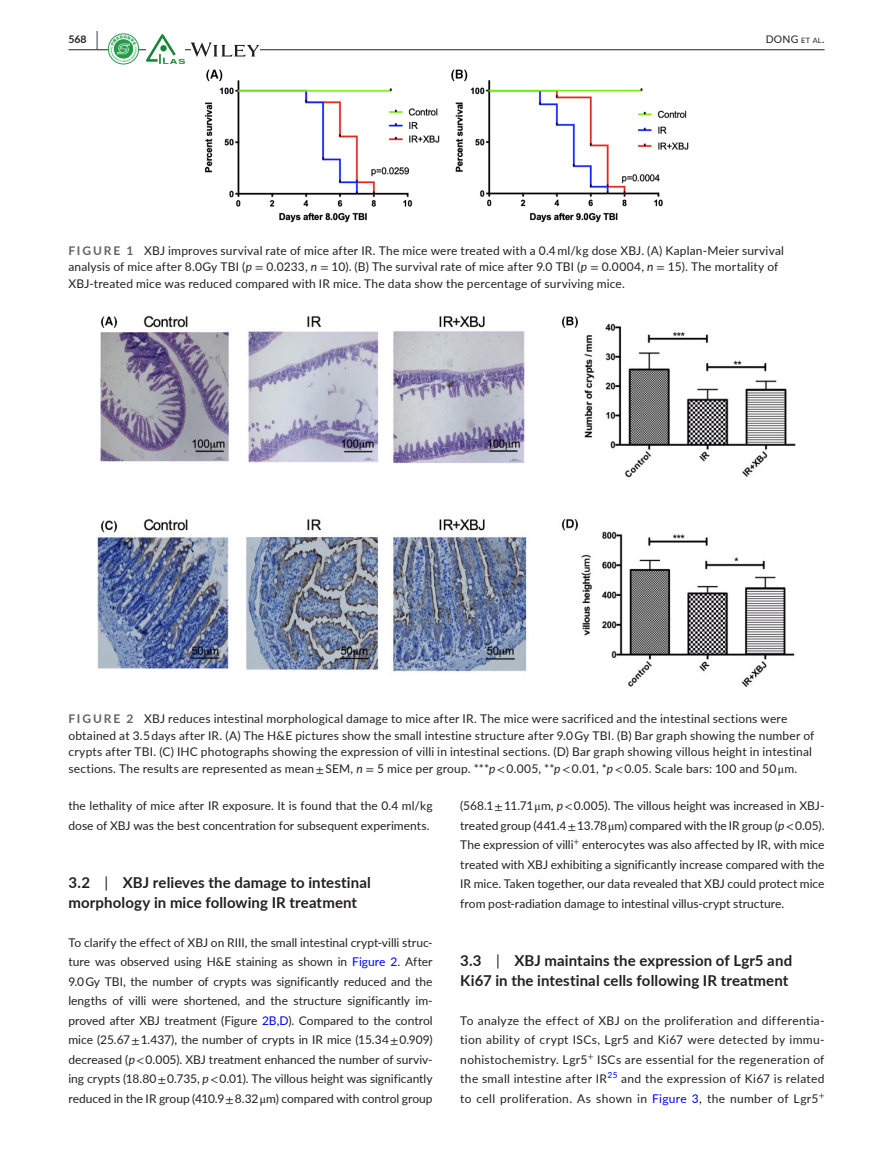
<style>
.page{position:relative;width:893px;height:1174px;background:#fff}
.page>*{position:absolute;margin:0;border:0;box-sizing:border-box;transform-origin:0 0}
.t1{font:700 15px/19.5px "Lato";letter-spacing:.005em;color:#231f20}
.t2{font:12px/19.5px "Lato";letter-spacing:.01em;color:#231f20;text-align:justify}
.t3{font:10.5px "Lato";color:#231f20}
.t4{font:700 10.5px "Lato";color:#231f20}
.t5{font:8.4px "STIX";color:#231f20}
.s1{font-size:19.5px}
.s2{font-size:7.35px}
.s3{font-weight:700;color:#636366}
.s4{font-style:italic}
.s5{font-family:"STIX"}
.s6{font-weight:400}
.s7{color:#00f}
</style>
<div class="page">
<hr style="left:68px;top:49px;width:756px;height:1px;background:#231f20">
<svg style="left:191px;top:42px;width:68px;height:15px"></svg>
<img style="left:146px;top:34px;width:38px;height:30px">
<svg style="left:108px;top:34px;width:31px;height:30px"></svg>
<div style="left:108px;top:34px;width:31px;height:30px;border:1px solid #239b49;border-radius:50%"></div>
<svg style="left:110px;top:35px;width:27px;height:27px"></svg>
<img style="left:204px;top:69px;width:484px;height:153px">
<img style="left:97px;top:315px;width:699px;height:373px">
<p class="t4" style="left:68px;top:31px;width:31px">568 <span class="s1">|</span></p>
<p class="t3" style="left:766px;top:31px;width:60px">DONG <span class="s2">et al</span>.</p>
<p class="t2" style="left:68px;top:242px;width:717px;line-height:16.5px;text-align:left"><span class="s3">FIGURE 1</span> XBJ improves survival rate of mice after IR. The mice were treated with a 0.4 ml/kg dose XBJ. (A) Kaplan-Meier survival analysis of mice after 8.0Gy TBI (<span class="s4">p</span> <span class="s5">=</span> 0.0233, <span class="s4">n</span> <span class="s5">=</span> 10). (B) The survival rate of mice after 9.0 TBI (<span class="s4">p</span> <span class="s5">=</span> 0.0004, <span class="s4">n</span> <span class="s5">=</span> 15). The mortality of<br>XBJ-treated mice was reduced compared with IR mice. The data show the percentage of surviving mice.</p>
<p class="t2" style="left:68px;top:710px;width:747px;line-height:16.5px;text-align:left"><span class="s3">FIGURE 2</span> XBJ reduces intestinal morphological damage to mice after IR. The mice were sacrificed and the intestinal sections were obtained at 3.5 days after IR. (A) The H&amp;E pictures show the small intestine structure after 9.0 Gy TBI. (B) Bar graph showing the number of crypts after TBI. (C) IHC photographs showing the expression of villi in intestinal sections. (D) Bar graph showing villous height in intestinal sections. The results are represented as mean <span class="s5">±</span> SEM, <span class="s4">n</span> <span class="s5">=</span> 5 mice per group. ***<span class="s4">p</span><span class="s5">&lt;</span> 0.005, **<span class="s4">p</span><span class="s5">&lt;</span> 0.01, *<span class="s4">p</span><span class="s5">&lt;</span> 0.05. Scale bars: 100 and 50 <span class="s5">μ</span>m.</p>
<p class="t2" style="left:68px;top:795px;width:366px">the lethality of mice after IR exposure. It is found that the 0.4 ml/kg dose of XBJ was the best concentration for subsequent experiments.</p>
<p class="t1" style="left:68px;top:872px;width:304px">3.2 <span class="s6">|</span> XBJ relieves the damage to intestinal morphology in mice following IR treatment</p>
<p class="t2" style="left:68px;top:932px;width:366px">To clarify the effect of XBJ on RIII, the small intestinal crypt-villi struc&shy;ture was observed using H&amp;E staining as shown in <span class="s7">Figure 2</span>. After 9.0 Gy TBI, the number of crypts was significantly reduced and the lengths of villi were shortened, and the structure significantly im&shy;proved after XBJ treatment (Figure <span class="s7">2B,D</span>). Compared to the control mice (25.67 <span class="s5">±</span> 1.437), the number of crypts in IR mice (15.34 <span class="s5">±</span> 0.909) decreased (<span class="s4">p</span><span class="s5">&lt;</span> 0.005). XBJ treatment enhanced the number of surviv&shy;ing crypts (18.80 <span class="s5">±</span> 0.735, <span class="s4">p</span><span class="s5">&lt;</span> 0.01). The villous height was significantly reduced in the IR group (410.9 <span class="s5">±</span> 8.32 <span class="s5">μ</span>m) compared with control group</p>
<p class="t2" style="left:460px;top:795px;width:366px">(568.1 <span class="s5">±</span> 11.71 <span class="s5">μ</span>m, <span class="s4">p</span><span class="s5">&lt;</span> 0.005). The villous height was increased in XBJ&shy;treated group (441.4 <span class="s5">±</span> 13.78 <span class="s5">μ</span>m) compared with the IR group (<span class="s4">p</span><span class="s5">&lt;</span> 0.05).<br>The expression of villi</p>
<p class="t5" style="left:573px;top:835px;width:7px">+</p>
<p class="t2" style="left:460px;top:834px;width:366px;text-indent:122px">enterocytes was also affected by IR, with mice treated with XBJ exhibiting a significantly increase compared with the IR mice. Taken together, our data revealed that XBJ could protect mice from post-radiation damage to intestinal villus-crypt structure.</p>
<p class="t1" style="left:460px;top:950px;width:333px">3.3 <span class="s6">|</span> XBJ maintains the expression of Lgr5 and<br>Ki67 in the intestinal cells following IR treatment</p>
<p class="t2" style="left:460px;top:1010px;width:366px">To analyze the effect of XBJ on the proliferation and differentia&shy;tion ability of crypt ISCs, Lgr5 and Ki67 were detected by immu&shy;nohistochemistry. Lgr5<sup>+</sup> ISCs are essential for the regeneration of the small intestine after IR<sup>25</sup> and the expression of Ki67 is related to cell proliferation. As shown in <span class="s7">Figure 3</span>, the number of Lgr5<sup>+</sup></p>
</div>
